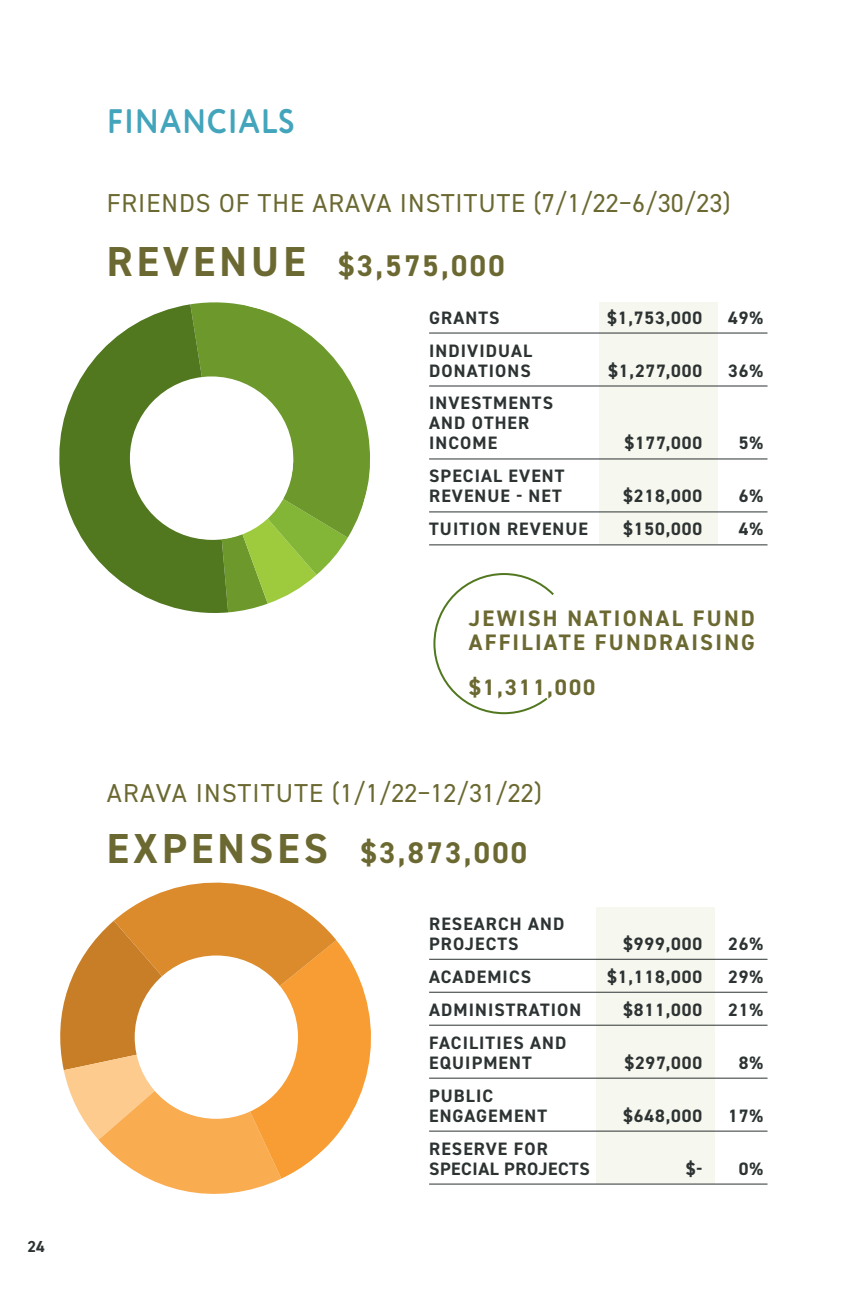
<style>
.page{position:relative;width:864px;height:1296px;background:#fff}
.page>*{position:absolute;margin:0;border:0;box-sizing:border-box;transform-origin:0 0}
.Headr_B-Section_Openers{font:700 34px "Circe Rounded";letter-spacing:.02em;color:#43a5bc;scale:.9 1}
.Header_A{font:700 30px "DIN2014";letter-spacing:.08em;color:#6b6931}
.Header_A-2{font:26px "DIN2014";letter-spacing:.04em;color:#6b6931}
.Header_A-3{font:700 22.4px/24.4px "DIN2014";letter-spacing:.1em;color:#6b6931}
.Graph_text_ith_rules{font:700 18px/20px "DIN2014";letter-spacing:.06em;color:#2d3333}
.Graph_text_ith_rules-2{font:700 18px/20px "DIN2014";letter-spacing:.03em;color:#2d3333}
.t1{font:700 16px "DIN2014";color:#2d3333}
.s1{font-size:42px}
</style>
<div class="page">
<div style="left:596px;top:907px;width:118px;height:277px;background:#f6f7ee"></div>
<div style="left:599px;top:302px;width:118px;height:242px;background:#f6f7ee"></div>
<hr style="left:429px;top:333px;width:339px;height:1px;background:#2d3333">
<hr style="left:429px;top:386px;width:339px;height:1px;background:#2d3333">
<hr style="left:429px;top:458px;width:339px;height:1px;background:#2d3333">
<hr style="left:429px;top:511px;width:339px;height:1px;background:#2d3333">
<hr style="left:429px;top:544px;width:339px;height:1px;background:#2d3333">
<svg style="left:433px;top:573px;width:121px;height:142px"></svg>
<svg style="left:193px;top:302px;width:177px;height:235px;fill:#6c982c"></svg>
<svg style="left:59px;top:304px;width:169px;height:309px;fill:#51771f"></svg>
<svg style="left:126px;top:373px;width:222px;height:239px"></svg>
<svg style="left:60px;top:882px;width:311px;height:312px"></svg>
<div style="left:135px;top:956px;width:163px;height:163px;background:#fff;border-radius:50%"></div>
<hr style="left:429px;top:959px;width:339px;height:1px;background:#2d3333">
<hr style="left:429px;top:992px;width:339px;height:1px;background:#2d3333">
<hr style="left:429px;top:1025px;width:339px;height:1px;background:#2d3333">
<hr style="left:429px;top:1078px;width:339px;height:1px;background:#2d3333">
<hr style="left:429px;top:1131px;width:339px;height:1px;background:#2d3333">
<hr style="left:429px;top:1184px;width:339px;height:1px;background:#2d3333">
<p class="t1" style="left:27px;top:1236px;width:19px">24</p>
<p class="Headr_B-Section_Openers" style="left:107px;top:101px;width:211px">FINANCIALS</p>
<p class="Header_A-2" style="left:107px;top:187px;width:625px">FRIENDS OF THE ARAVA INSTITUTE (7/1/22–6/30/23)</p>
<p class="Header_A" style="left:107px;top:245px;width:399px"><span class="s1">REVENUE</span> $3,575,000</p>
<p class="Graph_text_ith_rules" style="left:429px;top:307px;width:72px">GRANTS</p>
<p class="Graph_text_ith_rules" style="left:607px;top:307px;width:97px">$1,753,000</p>
<p class="Graph_text_ith_rules" style="left:728px;top:307px;width:36px">49%</p>
<p class="Graph_text_ith_rules" style="left:429px;top:340px;width:104px">INDIVIDUAL<br>DONATIONS</p>
<p class="Graph_text_ith_rules" style="left:608px;top:360px;width:95px">$1,277,000</p>
<p class="Graph_text_ith_rules" style="left:728px;top:360px;width:36px">36%</p>
<p class="Graph_text_ith_rules" style="left:429px;top:393px;width:125px">INVESTMENTS<br>AND OTHER<br>INCOME</p>
<p class="Graph_text_ith_rules" style="left:429px;top:466px;width:137px">SPECIAL EVENT<br>REVENUE - NET</p>
<p class="Graph_text_ith_rules" style="left:624px;top:433px;width:79px">$177,000</p>
<p class="Graph_text_ith_rules" style="left:739px;top:433px;width:26px">5%</p>
<p class="Graph_text_ith_rules" style="left:623px;top:486px;width:80px">$218,000</p>
<p class="Graph_text_ith_rules" style="left:739px;top:486px;width:26px">6%</p>
<p class="Graph_text_ith_rules" style="left:429px;top:519px;width:160px">TUITION REVENUE</p>
<p class="Graph_text_ith_rules" style="left:623px;top:519px;width:80px">$150,000</p>
<p class="Graph_text_ith_rules" style="left:739px;top:519px;width:26px">4%</p>
<p class="Header_A-3" style="left:469px;top:605px;width:288px">JEWISH NATIONAL FUND<br>AFFILIATE FUNDRAISING</p>
<p class="Header_A-3" style="left:469px;top:675px;width:128px">$1,311,000</p>
<p class="Header_A-2" style="left:107px;top:777px;width:437px">ARAVA INSTITUTE (1/1/22–12/31/22)</p>
<p class="Header_A" style="left:107px;top:833px;width:422px"><span class="s1">EXPENSES</span> $3,873,000</p>
<p class="Graph_text_ith_rules" style="left:429px;top:913px;width:137px">RESEARCH AND<br>PROJECTS</p>
<p class="Graph_text_ith_rules" style="left:623px;top:933px;width:80px">$999,000</p>
<p class="Graph_text_ith_rules" style="left:728px;top:933px;width:36px">26%</p>
<p class="Graph_text_ith_rules" style="left:429px;top:966px;width:103px">ACADEMICS</p>
<p class="Graph_text_ith_rules" style="left:607px;top:966px;width:97px">$1,118,000</p>
<p class="Graph_text_ith_rules" style="left:728px;top:966px;width:36px">29%</p>
<p class="Graph_text_ith_rules" style="left:429px;top:999px;width:154px">ADMINISTRATION</p>
<p class="Graph_text_ith_rules" style="left:623px;top:999px;width:80px">$811,000</p>
<p class="Graph_text_ith_rules" style="left:728px;top:999px;width:36px">21%</p>
<p class="Graph_text_ith_rules" style="left:429px;top:1032px;width:139px">FACILITIES AND<br>EQUIPMENT</p>
<p class="Graph_text_ith_rules" style="left:624px;top:1052px;width:79px">$297,000</p>
<p class="Graph_text_ith_rules" style="left:739px;top:1052px;width:26px">8%</p>
<p class="Graph_text_ith_rules" style="left:429px;top:1085px;width:119px">PUBLIC<br>ENGAGEMENT</p>
<p class="Graph_text_ith_rules-2" style="left:429px;top:1138px;width:162px">RESERVE FOR<br>SPECIAL PROJECTS</p>
<p class="Graph_text_ith_rules" style="left:623px;top:1105px;width:80px">$648,000</p>
<p class="Graph_text_ith_rules" style="left:728px;top:1105px;width:36px">17%</p>
<p class="Graph_text_ith_rules" style="left:686px;top:1158px;width:18px">$-</p>
<p class="Graph_text_ith_rules" style="left:739px;top:1158px;width:26px">0%</p>
</div>
